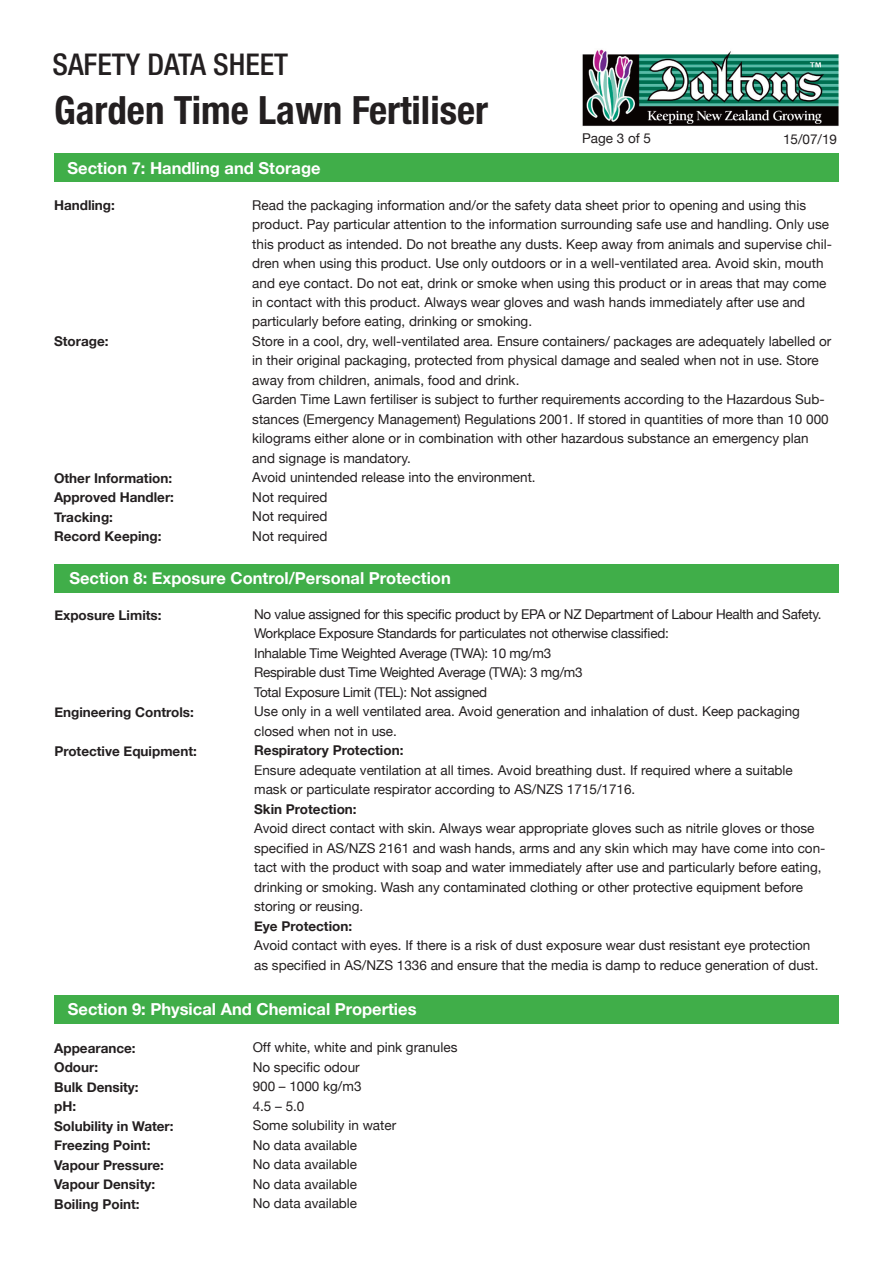
<style>
.page{position:relative;width:893px;height:1263px;background:#fff}
.page>*{position:absolute;margin:0;border:0;box-sizing:border-box;transform-origin:0 0}
.t1{font:700 condensed 39px "Helvetica Neue LT Pro";color:#231f20}
.t2{font:500 condensed 30px "Helvetica Neue LT Pro";color:#231f20}
.t3{font:700 16.5px "Helvetica Neue";color:#fff}
.t4{font:13.5px/19.5px "Helvetica Neue";color:#231f20}
.t5{font:13.5px/19.5px "Helvetica Neue";letter-spacing:-.02em;color:#231f20}
.t6{font:700 13.5px/19.5px "Helvetica Neue";color:#231f20}
</style>
<div class="page">
<img style="left:582px;top:49px;width:257px;height:77px">
<div style="left:54px;top:154px;width:785px;height:28px;background:#40ae49"></div>
<div style="left:54px;top:564px;width:785px;height:29px;background:#40ae49"></div>
<div style="left:54px;top:995px;width:785px;height:28px;background:#40ae49"></div>
<h2 class="t2" style="left:52px;top:47px;width:237px">SAFETY DATA SHEET</h2>
<h1 class="t1" style="left:54px;top:87px;width:436px">Garden Time Lawn Fertiliser</h1>
<p class="t4" style="left:582px;top:128px;width:71px">Page 3 of 5</p>
<p class="t4" style="left:783px;top:129px;width:56px">15/07/19</p>
<p class="t3" style="left:68px;top:157px;width:255px">Section 7: Handling and Storage</p>
<p class="t6" style="left:54px;top:195px;width:62px">Handling:</p>
<p class="t4" style="left:252px;top:195px;width:581px">Read the packaging information and/or the safety data sheet prior to opening and using this product. Pay particular attention to the information surrounding safe use and handling. Only use this product as intended. Do not breathe any dusts. Keep away from animals and supervise chil&shy;dren when using this product. Use only outdoors or in a well-ventilated area. Avoid skin, mouth and eye contact. Do not eat, drink or smoke when using this product or in areas that may come in contact with this product. Always wear gloves and wash hands immediately after use and particularly before eating, drinking or smoking.<br>Store in a cool, dry, well-ventilated area. Ensure containers/ packages are adequately labelled or in their original packaging, protected from physical damage and sealed when not in use. Store away from children, animals, food and drink.<br>Garden Time Lawn fertiliser is subject to further requirements according to the Hazardous Sub&shy;stances (Emergency Management) Regulations 2001. If stored in quantities of more than 10 000 kilograms either alone or in combination with other hazardous substance an emergency plan and signage is mandatory.<br>Avoid unintended release into the environment.<br>Not required<br>Not required<br>Not required</p>
<p class="t6" style="left:54px;top:331px;width:56px">Storage:</p>
<p class="t6" style="left:54px;top:468px;width:122px">Other Information:<br>Approved Handler:<br>Tracking:<br>Record Keeping:</p>
<p class="t3" style="left:69px;top:568px;width:383px">Section 8: Exposure Control/Personal Protection</p>
<p class="t6" style="left:54px;top:605px;width:109px">Exposure Limits:</p>
<p class="t5" style="left:254px;top:604px;width:569px">No value assigned for this specific product by EPA or NZ Department of Labour Health and Safety.<br>Workplace Exposure Standards for particulates not otherwise classified:<br>Inhalable Time Weighted Average (TWA): 10 mg/m3<br>Respirable dust Time Weighted Average (TWA): 3 mg/m3<br>Total Exposure Limit (TEL): Not assigned<br>Use only in a well ventilated area. Avoid generation and inhalation of dust. Keep packaging closed when not in use.</p>
<p class="t6" style="left:254px;top:740px;width:151px">Respiratory Protection:</p>
<p class="t4" style="left:254px;top:760px;width:540px">Ensure adequate ventilation at all times. Avoid breathing dust. If required where a suitable mask or particulate respirator according to AS/NZS 1715/1716.</p>
<p class="t6" style="left:254px;top:799px;width:104px">Skin Protection:</p>
<p class="t4" style="left:254px;top:819px;width:573px">Avoid direct contact with skin. Always wear appropriate gloves such as nitrile gloves or those specified in AS/NZS 2161 and wash hands, arms and any skin which may have come into con&shy;tact with the product with soap and water immediately after use and particularly before eating, drinking or smoking. Wash any contaminated clothing or other protective equipment before storing or reusing.</p>
<p class="t6" style="left:254px;top:916px;width:100px">Eye Protection:</p>
<p class="t4" style="left:254px;top:936px;width:566px">Avoid contact with eyes. If there is a risk of dust exposure wear dust resistant eye protection as specified in AS/NZS 1336 and ensure that the media is damp to reduce generation of dust.</p>
<p class="t3" style="left:68px;top:999px;width:350px">Section 9: Physical And Chemical Properties</p>
<p class="t6" style="left:54px;top:1038px;width:121px">Appearance:<br>Odour:<br>Bulk Density:<br>pH:<br>Solubility in Water:<br>Freezing Point:<br>Vapour Pressure:<br>Vapour Density:<br>Boiling Point:</p>
<p class="t4" style="left:253px;top:1038px;width:206px">Off white, white and pink granules<br>No specific odour<br>900 – 1000 kg/m3<br>4.5 – 5.0<br>Some solubility in water<br>No data available<br>No data available<br>No data available<br>No data available</p>
<p class="t6" style="left:54px;top:702px;width:141px">Engineering Controls:</p>
<p class="t6" style="left:54px;top:741px;width:144px">Protective Equipment:</p>
</div>
